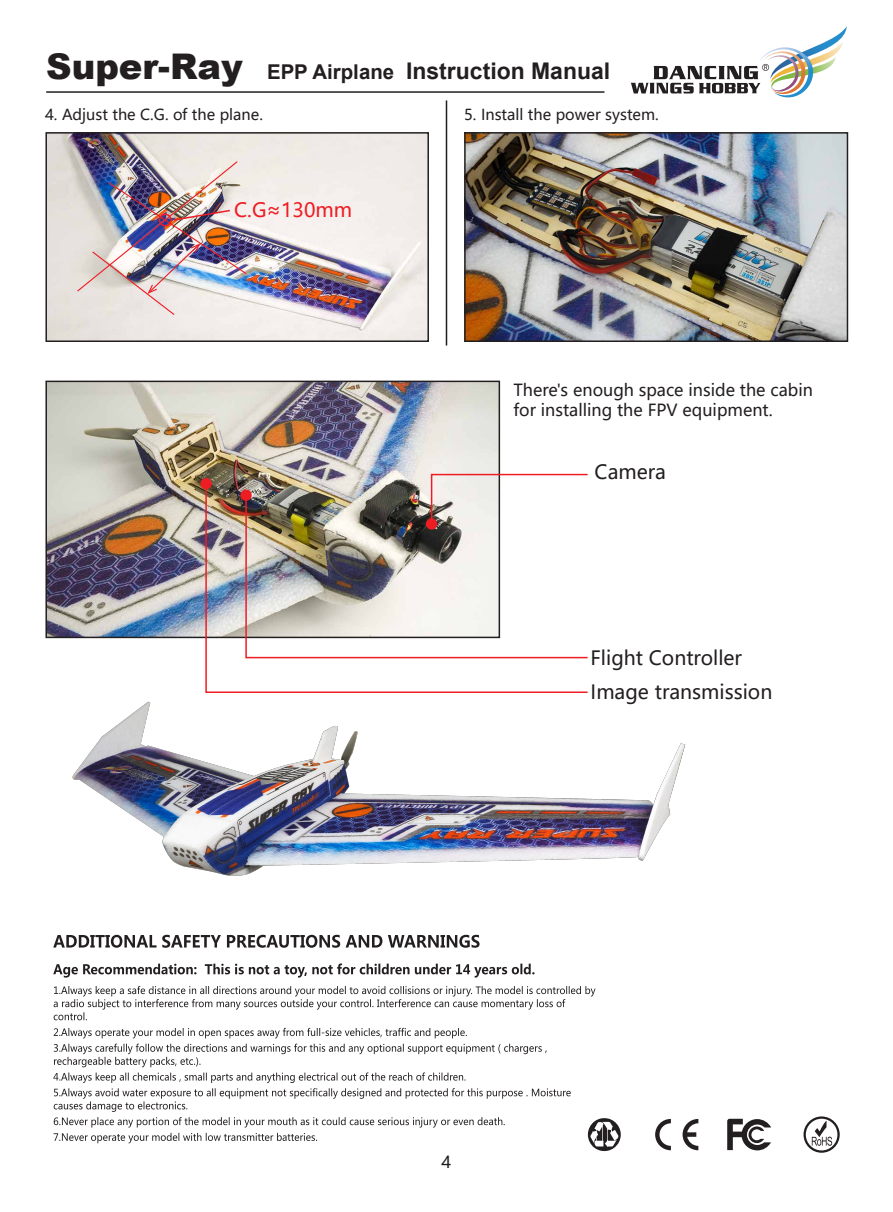
<style>
.page{position:relative;width:893px;height:1212px;background:#fff}
.page>*{position:absolute;margin:0;border:0;box-sizing:border-box;transform-origin:0 0}
.t1{font:700 22.95px "Arial";color:#231f20}
.t2{font:19.5px/34.5px "Microsoft Ya Hei";color:#231f20}
.t3{font:19.5px "Microsoft Ya Hei";color:#ee1d23}
.t4{font:16.5px/19.8px "Microsoft Ya Hei";color:#231f20}
.t5{font:15px "Microsoft Ya Hei";color:#231f20}
.s1{font-weight:900;font-size:35.4px}
.s2{font-size:20.4px}
</style>
<div class="page">
<hr style="left:46px;top:91px;width:558px;height:2px;background:#231f20">
<svg style="left:631px;top:26px;width:218px;height:125px"></svg>
<hr style="left:446px;top:100px;width:1px;height:245px;background:#231f20">
<img style="left:72px;top:701px;width:614px;height:175px">
<img style="left:467px;top:135px;width:378px;height:204px">
<div style="left:464px;top:132px;width:384px;height:210px;border:2px solid #231f20"></div>
<img style="left:48px;top:135px;width:378px;height:204px">
<div style="left:45px;top:132px;width:384px;height:210px;border:2px solid #231f20"></div>
<img style="left:76px;top:160px;width:172px;height:156px">
<svg style="left:727px;top:1119px;width:44px;height:31px"></svg>
<svg style="left:655px;top:1119px;width:43px;height:31px"></svg>
<svg style="left:53px;top:935px;width:568px;height:216px"></svg>
<svg style="left:803px;top:1116px;width:37px;height:37px"></svg>
<img style="left:48px;top:384px;width:449px;height:251px">
<div style="left:45px;top:381px;width:455px;height:257px;border:2px solid #231f20"></div>
<svg style="left:430px;top:473px;width:158px;height:9px"></svg>
<img style="left:205px;top:482px;width:383px;height:211px">
<div style="left:200px;top:478px;width:12px;height:11px;background:#ee1d23;border-radius:50%"></div>
<h1 class="t1" style="left:46px;top:55px;width:565px"><span class="s1">Super-Ray</span> <span class="s2">EPP Airplane</span> Instruction Manual</h1>
<p class="t5" style="left:45px;top:104px;width:219px">4. Adjust the C.G. of the plane.</p>
<p class="t5" style="left:464px;top:104px;width:196px">5. Install the power system.</p>
<p class="t3" style="left:234px;top:197px;width:120px">C.G≈130mm</p>
<p class="t4" style="left:513px;top:379px;width:301px">There's enough space inside the cabin for installing the FPV equipment.</p>
<p class="t2" style="left:595px;top:455px;width:73px">Camera</p>
<p class="t2" style="left:591px;top:640px;width:183px">Flight Controller<br>Image transmission</p>
<p class="t4" style="left:442px;top:1151px;width:11px">4</p>
</div>
